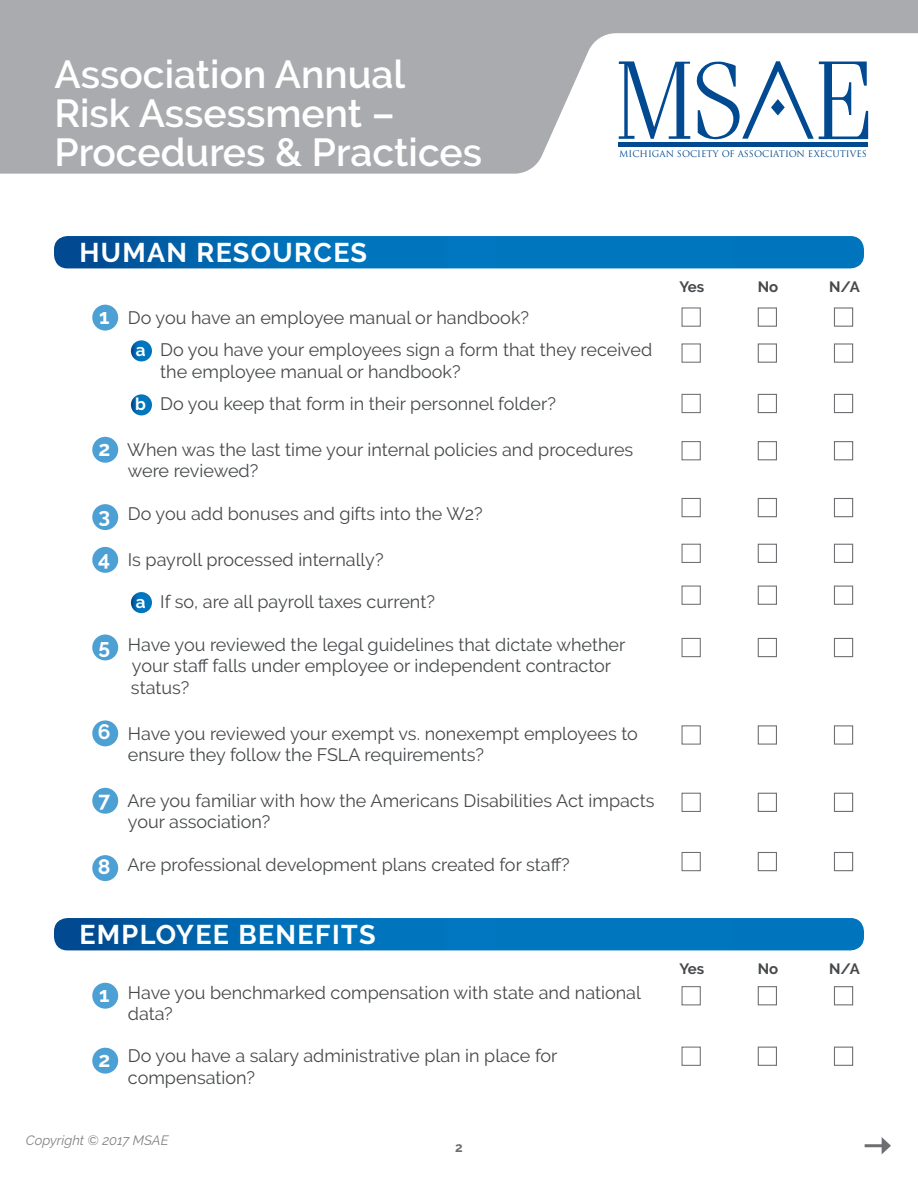
<style>
.page{position:relative;width:918px;height:1188px;background:#fff}
.page>*{position:absolute;margin:0;border:0;box-sizing:border-box;transform-origin:0 0}
.t1{font:600 39px/39px "Raleway";color:#fff}
.t2{font:700 27px "Raleway";letter-spacing:.05em;color:#fff}
.Questions{font:18px/21.6px "Raleway";color:#46494b}
.Child_Question{font:18px/21.6px "Raleway";color:#46494b}
.Child_Question_Last{font:18px "Raleway";color:#46494b}
.Last_Question_before{font:18px "Raleway";color:#46494b}
.Parent_Question{font:18px "Raleway";color:#46494b}
.t3{font:700 17.1px "Raleway";color:#fff}
.t4{font:700 15px "Raleway";letter-spacing:-.005em;color:#46494b}
.t5{font:italic 13.5px "Raleway";color:#808285}
.t6{font:700 13.5px "Raleway";color:#6d6e71}
.t7{font:8.85px "Trajan Pro";color:#014990}
.s1{font-weight:700;font-size:21px;color:#fff}
</style>
<div class="page">
<hr style="left:865px;top:1144px;width:19px;height:3px;background:#6d6e71">
<svg style="left:882px;top:1137px;width:9px;height:17px"></svg>
<svg style="left:0;top:0;width:918px;height:174px;fill:#aaabae"></svg>
<hr style="left:619px;top:143px;width:249px;height:4px;background:#014990">
<svg style="left:619px;top:61px;width:249px;height:82px"></svg>
<svg style="left:54px;top:236px;width:810px;height:32px;background:#026fb7"></svg>
<div style="left:92px;top:305px;width:26px;height:26px;background:#4da0d3;border-radius:50%"></div>
<svg style="left:131px;top:340px;width:21px;height:21px"></svg>
<svg style="left:131px;top:394px;width:21px;height:21px"></svg>
<div style="left:92px;top:437px;width:26px;height:26px;background:#4da0d3;border-radius:50%"></div>
<div style="left:92px;top:504px;width:26px;height:26px;background:#4da0d3;border-radius:50%"></div>
<div style="left:92px;top:547px;width:26px;height:26px;background:#4da0d3;border-radius:50%"></div>
<svg style="left:131px;top:592px;width:21px;height:21px"></svg>
<div style="left:92px;top:635px;width:26px;height:25px;background:#4da0d3;border-radius:50%"></div>
<div style="left:92px;top:720px;width:26px;height:26px;background:#4da0d3;border-radius:50%"></div>
<div style="left:92px;top:788px;width:26px;height:26px;background:#4da0d3;border-radius:50%"></div>
<div style="left:92px;top:855px;width:26px;height:26px;background:#4da0d3;border-radius:50%"></div>
<svg style="left:54px;top:918px;width:810px;height:32px;background:#016fb7"></svg>
<div style="left:92px;top:983px;width:26px;height:26px;background:#4da0d3;border-radius:50%"></div>
<div style="left:92px;top:1048px;width:26px;height:26px;background:#4da0d3;border-radius:50%"></div>
<div style="left:682px;top:307px;width:19px;height:20px;border:1px solid #6d6f72"></div>
<div style="left:758px;top:307px;width:19px;height:20px;border:1px solid #6d6f72"></div>
<div style="left:834px;top:307px;width:19px;height:20px;border:1px solid #6d6f72"></div>
<div style="left:682px;top:343px;width:19px;height:20px;border:1px solid #6d6f72"></div>
<div style="left:758px;top:343px;width:19px;height:20px;border:1px solid #6d6f72"></div>
<div style="left:834px;top:343px;width:19px;height:20px;border:1px solid #6d6f72"></div>
<div style="left:682px;top:394px;width:19px;height:19px;border:1px solid #6d6f72"></div>
<div style="left:758px;top:394px;width:19px;height:19px;border:1px solid #6d6f72"></div>
<div style="left:834px;top:394px;width:19px;height:19px;border:1px solid #6d6f72"></div>
<div style="left:682px;top:441px;width:19px;height:19px;border:1px solid #6d6f72"></div>
<div style="left:758px;top:441px;width:19px;height:19px;border:1px solid #6d6f72"></div>
<div style="left:834px;top:441px;width:19px;height:19px;border:1px solid #6d6f72"></div>
<div style="left:682px;top:498px;width:19px;height:19px;border:1px solid #6d6f72"></div>
<div style="left:758px;top:498px;width:19px;height:19px;border:1px solid #6d6f72"></div>
<div style="left:834px;top:498px;width:19px;height:19px;border:1px solid #6d6f72"></div>
<div style="left:682px;top:544px;width:19px;height:19px;border:1px solid #6d6f72"></div>
<div style="left:758px;top:544px;width:19px;height:19px;border:1px solid #6d6f72"></div>
<div style="left:834px;top:544px;width:19px;height:19px;border:1px solid #6d6f72"></div>
<div style="left:682px;top:586px;width:19px;height:19px;border:1px solid #6d6f72"></div>
<div style="left:758px;top:586px;width:19px;height:19px;border:1px solid #6d6f72"></div>
<div style="left:834px;top:586px;width:19px;height:19px;border:1px solid #6d6f72"></div>
<div style="left:682px;top:638px;width:19px;height:19px;border:1px solid #6d6f72"></div>
<div style="left:758px;top:638px;width:19px;height:19px;border:1px solid #6d6f72"></div>
<div style="left:834px;top:638px;width:19px;height:19px;border:1px solid #6d6f72"></div>
<div style="left:682px;top:725px;width:19px;height:20px;border:1px solid #6d6f72"></div>
<div style="left:758px;top:725px;width:19px;height:20px;border:1px solid #6d6f72"></div>
<div style="left:834px;top:725px;width:19px;height:20px;border:1px solid #6d6f72"></div>
<div style="left:682px;top:793px;width:19px;height:19px;border:1px solid #6d6f72"></div>
<div style="left:758px;top:793px;width:19px;height:19px;border:1px solid #6d6f72"></div>
<div style="left:834px;top:793px;width:19px;height:19px;border:1px solid #6d6f72"></div>
<div style="left:682px;top:852px;width:19px;height:19px;border:1px solid #6d6f72"></div>
<div style="left:758px;top:852px;width:19px;height:19px;border:1px solid #6d6f72"></div>
<div style="left:834px;top:852px;width:19px;height:19px;border:1px solid #6d6f72"></div>
<div style="left:682px;top:986px;width:19px;height:19px;border:1px solid #6d6f72"></div>
<div style="left:758px;top:986px;width:19px;height:19px;border:1px solid #6d6f72"></div>
<div style="left:834px;top:986px;width:19px;height:19px;border:1px solid #6d6f72"></div>
<div style="left:682px;top:1047px;width:19px;height:19px;border:1px solid #6d6f72"></div>
<div style="left:758px;top:1047px;width:19px;height:19px;border:1px solid #6d6f72"></div>
<div style="left:834px;top:1047px;width:19px;height:19px;border:1px solid #6d6f72"></div>
<h1 class="t1" style="left:55px;top:54px;width:429px">Association Annual<br>Risk Assessment –<br>Procedures &amp; Practices</h1>
<p class="t2" style="left:79px;top:237px;width:289px">HUMAN RESOURCES</p>
<p class="t7" style="left:619px;top:148px;width:249px">MICHIGAN SOCIETY OF ASSOCIATION EXECUTIVES</p>
<p class="t4" style="left:679px;top:278px;width:26px">Yes</p>
<p class="t4" style="left:758px;top:278px;width:22px">No</p>
<p class="t4" style="left:829px;top:278px;width:32px">N/A</p>
<p class="Parent_Question" style="left:99px;top:307px;width:432px"><span class="s1">1</span> Do you have an employee manual or handbook?</p>
<p class="t3" style="left:136px;top:340px;width:11px">a</p>
<p class="Child_Question" style="left:160px;top:339px;width:494px">Do you have your employees sign a form that they received the employee manual or handbook?</p>
<p class="t3" style="left:135px;top:395px;width:12px">b</p>
<p class="Child_Question_Last" style="left:160px;top:393px;width:397px">Do you keep that form in their personnel folder?</p>
<p class="Questions" style="left:128px;top:439px;width:507px;text-indent:-30px"><span class="s1">2</span> When was the last time your internal policies and procedures were reviewed?</p>
<p class="Questions" style="left:98px;top:503px;width:386px"><span class="s1">3</span> Do you add bonuses and gifts into the W2?</p>
<p class="Questions" style="left:98px;top:549px;width:287px"><span class="s1">4</span> Is payroll processed internally?</p>
<p class="t3" style="left:136px;top:592px;width:11px">a</p>
<p class="Child_Question_Last" style="left:160px;top:591px;width:276px">If so, are all payroll taxes current?</p>
<p class="Questions" style="left:131px;top:633px;width:496px;text-indent:-32px"><span class="s1">5</span> Have you reviewed the legal guidelines that dictate whether your staff falls under employee or independent contractor status?</p>
<p class="Questions" style="left:128px;top:722px;width:512px;text-indent:-30px"><span class="s1">6</span> Have you reviewed your exempt vs. nonexempt employees to ensure they follow the FSLA requirements?</p>
<p class="Questions" style="left:128px;top:790px;width:528px;text-indent:-30px"><span class="s1">7</span> Are you familiar with how the Americans Disabilities Act impacts your association?</p>
<p class="Last_Question_before" style="left:98px;top:854px;width:473px"><span class="s1">8</span> Are professional development plans created for staff?</p>
<p class="t2" style="left:79px;top:919px;width:298px">EMPLOYEE BENEFITS</p>
<p class="Questions" style="left:128px;top:982px;width:515px;text-indent:-29px"><span class="s1">1</span> Have you benchmarked compensation with state and national data?</p>
<p class="Questions" style="left:128px;top:1045px;width:431px;text-indent:-30px"><span class="s1">2</span> Do you have a salary administrative plan in place for compensation?</p>
<p class="t5" style="left:26px;top:1132px;width:144px">Copyright © 2017 MSAE</p>
<p class="t6" style="left:455px;top:1139px;width:9px">2</p>
<p class="t4" style="left:679px;top:960px;width:26px">Yes</p>
<p class="t4" style="left:758px;top:960px;width:22px">No</p>
<p class="t4" style="left:829px;top:960px;width:32px">N/A</p>
</div>
